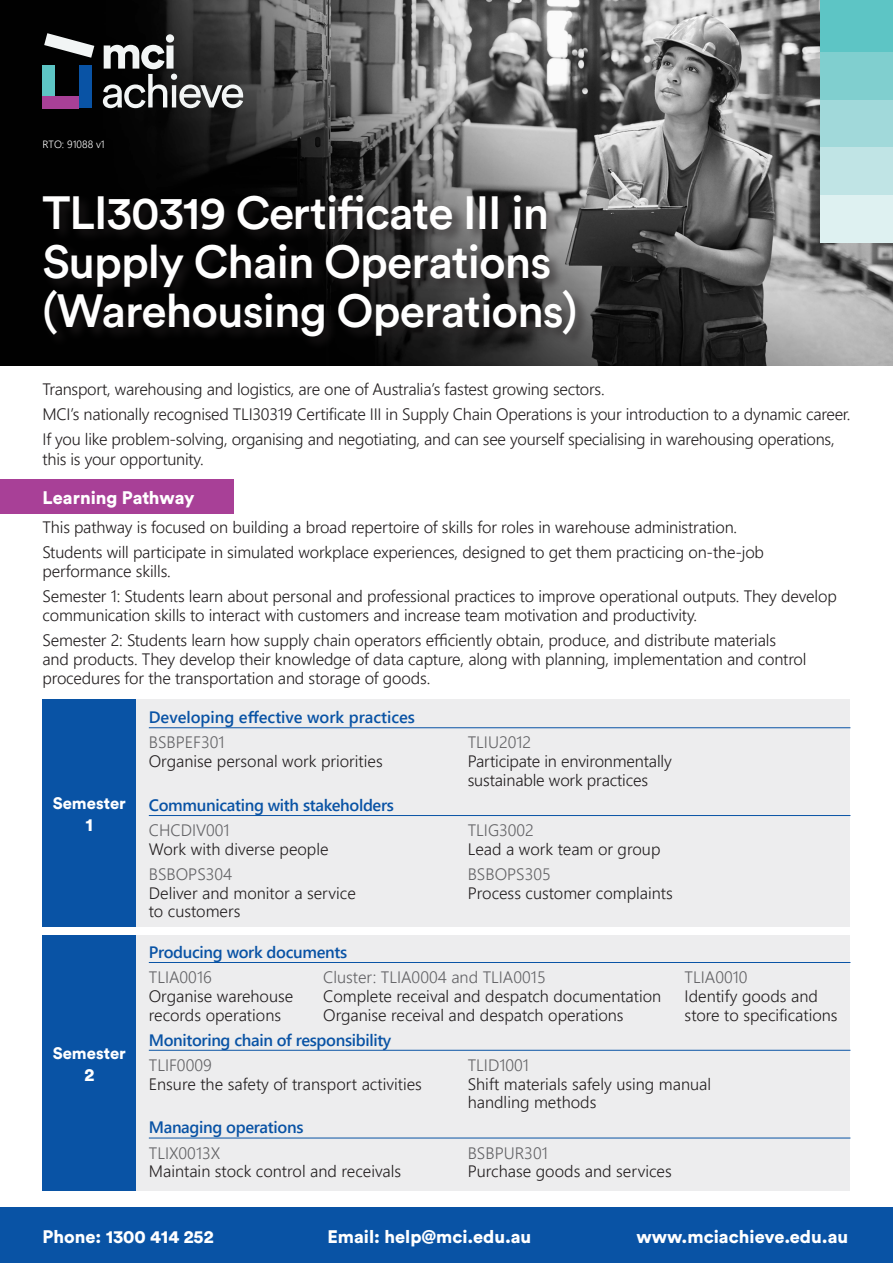
<style>
.page{position:relative;width:893px;height:1263px;background:#fff}
.page>*{position:absolute;margin:0;border:0;box-sizing:border-box;transform-origin:0 0}
.t1{font:500 46.2px/49.2px "Circular Std";letter-spacing:-.02em;color:#fff}
.t2{font:900 18px "Circular Std";color:#fff}
.t3{font:16.5px/18.8px "Webly Sleek UI Semilight";letter-spacing:-.01em;color:#231f20}
.t4{font:16.5px "Webly Sleek UI Semilight";color:#636366}
.t5{font:16.5px "Webly Sleek UI Semibold";letter-spacing:-.02em;color:#0953a5}
.t6{font:16.5px "Webly Sleek UI Semibold";color:#0953a5}
.t7{font:900 16.5px "Circular Std";color:#fff}
.t8{font:10.5px "Webly Sleek UI Semilight";color:#fff}
</style>
<div class="page">
<img style="left:0;top:0;width:893px;height:366px">
<div style="left:41px;top:193px;width:549px;height:158px;background:#231f20;opacity:.75"></div>
<div style="left:43px;top:65px;width:12px;height:31px;background:#5dc5c5"></div>
<div style="left:43px;top:96px;width:36px;height:12px;background:#a84097"></div>
<svg style="left:44px;top:33px;width:50px;height:25px"></svg>
<div style="left:79px;top:65px;width:12px;height:43px;background:#0953a5"></div>
<svg style="left:103px;top:34px;width:140px;height:74px"></svg>
<div style="left:43px;top:935px;width:807px;height:256px;background:#ededee"></div>
<div style="left:43px;top:935px;width:93px;height:256px;background:#0953a5"></div>
<hr style="left:149px;top:962px;width:701px;height:1px;background:#0953a5">
<hr style="left:149px;top:1050px;width:701px;height:1px;background:#0953a5">
<hr style="left:149px;top:1138px;width:701px;height:1px;background:#0953a5">
<div style="left:43px;top:699px;width:807px;height:228px;background:#ededee"></div>
<div style="left:43px;top:699px;width:93px;height:228px;background:#0953a5"></div>
<hr style="left:149px;top:727px;width:701px;height:1px;background:#0953a5">
<hr style="left:149px;top:815px;width:701px;height:1px;background:#0953a5">
<div style="left:0;top:1208px;width:893px;height:55px;background:#0953a5"></div>
<div style="left:821px;top:195px;width:72px;height:47px;background:#def1f1"></div>
<div style="left:821px;top:147px;width:72px;height:48px;background:#c0e4e5"></div>
<div style="left:821px;top:99px;width:72px;height:48px;background:#a1d9da"></div>
<div style="left:821px;top:52px;width:72px;height:47px;background:#80cfcf"></div>
<div style="left:821px;top:0;width:72px;height:52px;background:#5dc5c5"></div>
<div style="left:0;top:479px;width:234px;height:34px;background:#a84097"></div>
<p class="t8" style="left:43px;top:136px;width:64px">RTO: 91088 v1</p>
<p class="t1" style="left:43px;top:187px;width:536px">TLI30319 Certificate III in<br>Supply Chain Operations (Warehousing Operations)</p>
<p class="t3" style="left:43px;top:379px;width:564px">Transport, warehousing and logistics, are one of Australia’s fastest growing sectors.</p>
<p class="t3" style="left:43px;top:404px;width:809px">MCI’s nationally recognised TLI30319 Certificate III in Supply Chain Operations is your introduction to a dynamic career.</p>
<p class="t3" style="left:43px;top:429px;width:794px;line-height:19.5px">If you like problem-solving, organising and negotiating, and can see yourself specialising in warehousing operations, this is your opportunity.</p>
<p class="t2" style="left:43px;top:485px;width:154px">Learning Pathway</p>
<p class="t3" style="left:43px;top:517px;width:696px">This pathway is focused on building a broad repertoire of skills for roles in warehouse administration.</p>
<p class="t3" style="left:43px;top:542px;width:723px">Students will participate in simulated workplace experiences, designed to get them practicing on-the-job performance skills.</p>
<p class="t3" style="left:43px;top:586px;width:796px">Semester 1: Students learn about personal and professional practices to improve operational outputs. They develop communication skills to interact with customers and increase team motivation and productivity.</p>
<p class="t3" style="left:43px;top:630px;width:765px">Semester 2: Students learn how supply chain operators efficiently obtain, produce, and distribute materials and products. They develop their knowledge of data capture, along with planning, implementation and control procedures for the transportation and storage of goods.</p>
<p class="t7" style="left:53px;top:792px;width:75px">Semester</p>
<p class="t2" style="left:86px;top:812px;width:9px">1</p>
<p class="t7" style="left:53px;top:1042px;width:75px">Semester</p>
<p class="t2" style="left:84px;top:1062px;width:11px">2</p>
<p class="t6" style="left:149px;top:705px;width:268px">Developing effective work practices</p>
<p class="t4" style="left:149px;top:730px;width:77px">BSBPEF301</p>
<p class="t4" style="left:468px;top:730px;width:65px">TLIU2012</p>
<p class="t3" style="left:149px;top:751px;width:235px">Organise personal work priorities</p>
<p class="t3" style="left:468px;top:751px;width:206px">Participate in environmentally sustainable work practices</p>
<p class="t5" style="left:149px;top:792px;width:247px">Communicating with stakeholders</p>
<p class="t4" style="left:149px;top:818px;width:82px">CHCDIV001</p>
<p class="t4" style="left:468px;top:818px;width:68px">TLIG3002</p>
<p class="t3" style="left:149px;top:839px;width:181px">Work with diverse people</p>
<p class="t3" style="left:468px;top:839px;width:194px">Lead a work team or group</p>
<p class="t4" style="left:149px;top:862px;width:85px">BSBOPS304</p>
<p class="t4" style="left:468px;top:862px;width:85px">BSBOPS305</p>
<p class="t3" style="left:149px;top:883px;width:209px">Deliver and monitor a service</p>
<p class="t3" style="left:468px;top:883px;width:207px">Process customer complaints</p>
<p class="t3" style="left:149px;top:901px;width:93px">to customers</p>
<p class="t5" style="left:149px;top:939px;width:200px">Producing work documents</p>
<p class="t4" style="left:149px;top:965px;width:65px">TLIA0016</p>
<p class="t4" style="left:323px;top:965px;width:224px">Cluster: TLIA0004 and TLIA0015</p>
<p class="t4" style="left:685px;top:965px;width:65px">TLIA0010</p>
<p class="t3" style="left:149px;top:986px;width:146px">Organise warehouse</p>
<p class="t3" style="left:323px;top:986px;width:340px">Complete receival and despatch documentation</p>
<p class="t3" style="left:685px;top:986px;width:135px">Identify goods and</p>
<p class="t3" style="left:149px;top:1004px;width:134px">records operations</p>
<p class="t3" style="left:323px;top:1004px;width:302px">Organise receival and despatch operations</p>
<p class="t3" style="left:685px;top:1004px;width:155px">store to specifications</p>
<p class="t5" style="left:149px;top:1027px;width:244px">Monitoring chain of responsibility</p>
<p class="t4" style="left:149px;top:1052px;width:64px">TLIF0009</p>
<p class="t4" style="left:468px;top:1052px;width:63px">TLID1001</p>
<p class="t3" style="left:149px;top:1073px;width:275px">Ensure the safety of transport activities</p>
<p class="t3" style="left:468px;top:1073px;width:245px">Shift materials safely using manual handling methods</p>
<p class="t5" style="left:149px;top:1115px;width:156px">Managing operations</p>
<p class="t4" style="left:149px;top:1140px;width:73px">TLIX0013X</p>
<p class="t4" style="left:468px;top:1140px;width:82px">BSBPUR301</p>
<p class="t3" style="left:149px;top:1161px;width:254px">Maintain stock control and receivals</p>
<p class="t3" style="left:468px;top:1161px;width:205px">Purchase goods and services</p>
<p class="t2" style="left:43px;top:1224px;width:173px">Phone: 1300 414 252</p>
<p class="t2" style="left:327px;top:1224px;width:205px">Email: help@mci.edu.au</p>
<p class="t2" style="left:637px;top:1224px;width:213px">www.mciachieve.edu.au</p>
</div>
